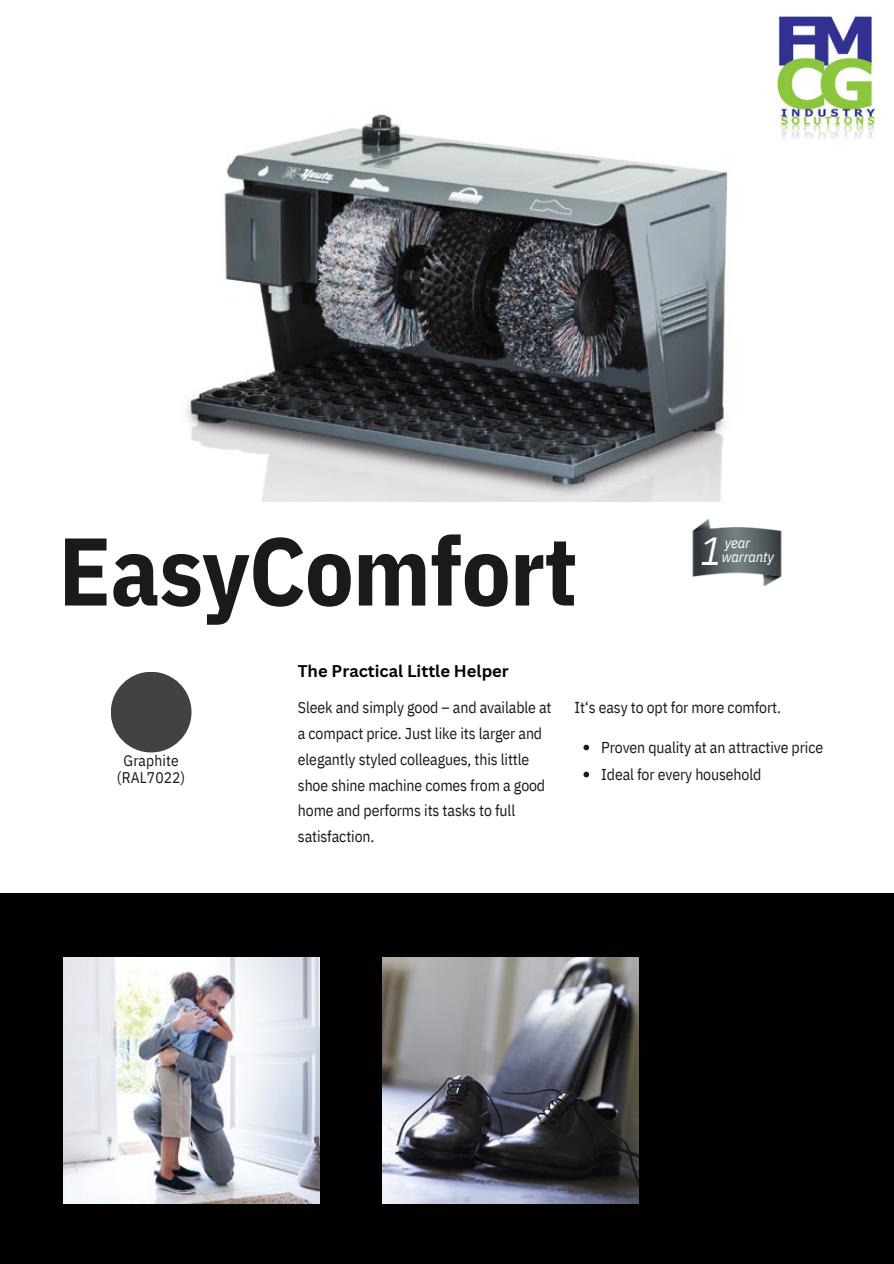
<style>
.page{position:relative;width:894px;height:1264px;background:#fff}
.page>*{position:absolute;margin:0;border:0;box-sizing:border-box;transform-origin:0 0}
.t1{font:700 96px "IBM Plex Sans Cond";letter-spacing:-.01em;color:#1a1a18}
.t2{font:italic 39px "IBM Plex Sans Cond";color:#fff}
.t3{font:700 16.5px "Canva Sans";color:#000}
.t4{font:15.75px/25.8px "IBM Plex Sans Cond";letter-spacing:-.01em;color:#1a1a18}
.t5{font:15.45px/16.6px "IBM Plex Sans Cond";letter-spacing:.01em;color:#1a1a18;text-align:center}
.t6{font:italic 14.55px "IBM Plex Sans Cond";letter-spacing:-.01em;color:#fff}
</style>
<div class="page">
<img style="left:184px;top:114px;width:544px;height:387px">
<div style="left:0;top:893px;width:893px;height:370px;background:#000100"></div>
<img style="left:383px;top:957px;width:255px;height:246px">
<img style="left:64px;top:957px;width:255px;height:246px">
<img style="left:692px;top:519px;width:90px;height:68px">
<img style="left:777px;top:16px;width:99px;height:123px">
<svg style="left:583px;top:744px;width:6px;height:6px"></svg>
<svg style="left:583px;top:771px;width:6px;height:6px"></svg>
<div style="left:111px;top:671px;width:80px;height:81px;background:#414343;border-radius:50%"></div>
<p class="t1" style="left:58px;top:507px;width:520px">EasyComfort</p>
<p class="t3" style="left:298px;top:659px;width:212px">The Practical Little Helper</p>
<p class="t2" style="left:700px;top:524px;width:23px">1</p>
<p class="t6" style="left:724px;top:532px;width:27px">year</p>
<p class="t6" style="left:721px;top:547px;width:53px">warranty</p>
<p class="t5" style="left:117px;top:751px;width:70px">Graphite (RAL7022)</p>
<p class="t4" style="left:298px;top:694px;width:255px">Sleek and simply good – and available at</p>
<p class="t4" style="left:298px;top:720px;width:249px">a compact price. Just like its larger and elegantly styled colleagues, this little shoe shine machine comes from a good home and performs its tasks to full satisfaction.</p>
<p class="t4" style="left:574px;top:694px;width:208px">It‘s easy to opt for more comfort.</p>
<p class="t4" style="left:601px;top:733px;width:223px">Proven quality at an attractive price</p>
<p class="t4" style="left:601px;top:760px;width:161px">Ideal for every household</p>
</div>
